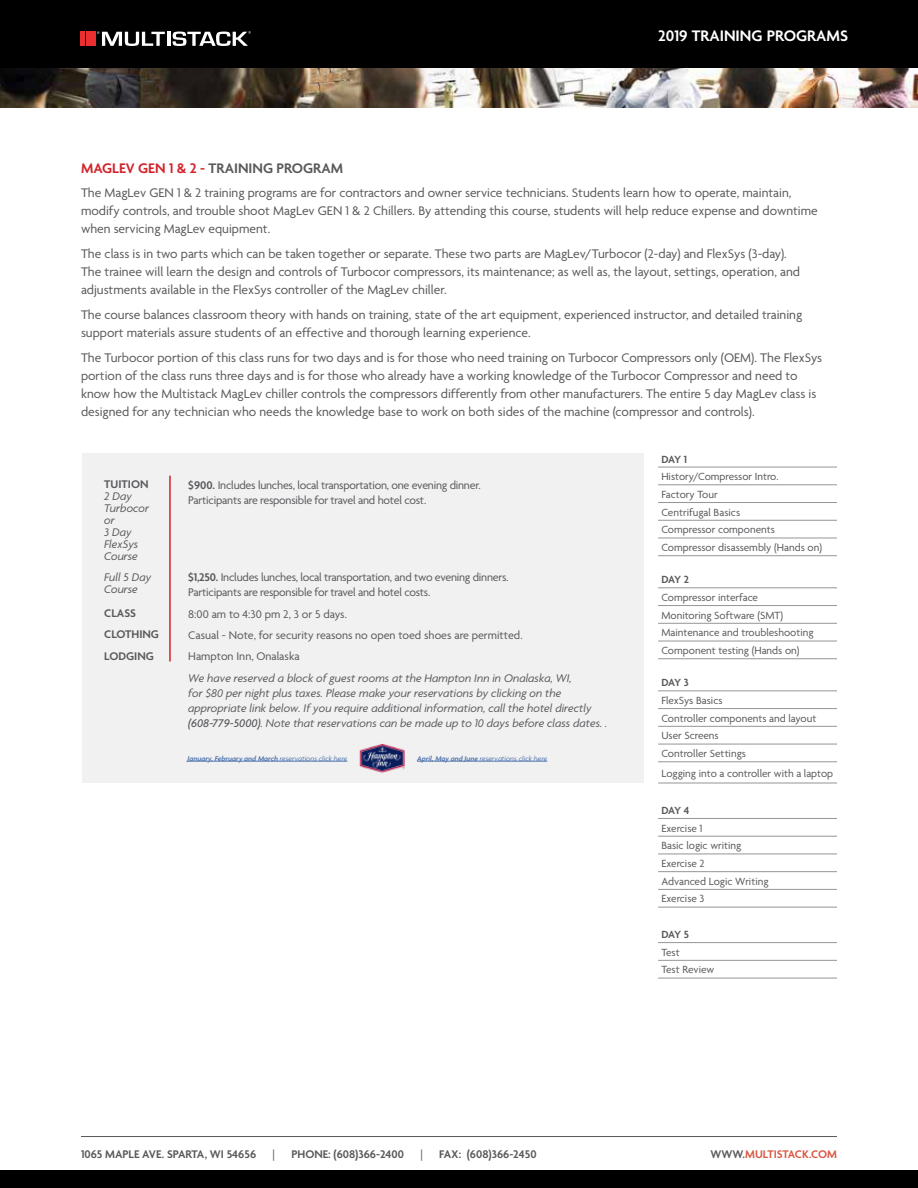
<style>
.page{position:relative;width:918px;height:1188px;background:#fff}
.page>*{position:absolute;margin:0;border:0;box-sizing:border-box;transform-origin:0 0}
.t1{font:600 16.5px "Agenda";color:#fff}
.t2{font:600 15px "Agenda";color:#58595b}
.t3{font:13.5px/18px "Agenda";color:#58595b}
.t4{font:italic 12px/12px "Agenda";color:#58595b}
.t5{font:12px/15px "Agenda";letter-spacing:-.02em;color:#58595b}
.t6{font:12px "Agenda";color:#58595b}
.t7{font:600 12px "Agenda";color:#58595b}
.t8{font:600 12px "Agenda";color:#d95943}
.t9{font:11.25px/17.7px "Agenda";color:#58595b}
.t10{font:600 11.25px "Agenda";letter-spacing:-.065em;color:#58595b}
.t11{font:italic 600 7.5px "Agenda";color:#4f73ad}
.t12{font:italic 7.5px "Agenda";color:#4f73ad}
.s1{color:#d2232a}
.s2{font-weight:600}
.s3{font-weight:500}
.s4{font-weight:400}
.s5{color:#58595b}
</style>
<div class="page">
<div style="left:82px;top:454px;width:562px;height:329px;background:#f1f1f2"></div>
<hr style="left:658px;top:467px;width:179px;height:1px;background:#939598">
<hr style="left:658px;top:485px;width:179px;height:1px;background:#939598">
<hr style="left:658px;top:502px;width:179px;height:1px;background:#939598">
<hr style="left:658px;top:520px;width:179px;height:1px;background:#939598">
<hr style="left:658px;top:538px;width:179px;height:1px;background:#939598">
<hr style="left:658px;top:555px;width:179px;height:1px;background:#939598">
<hr style="left:658px;top:588px;width:179px;height:1px;background:#939598">
<hr style="left:658px;top:691px;width:179px;height:1px;background:#939598">
<hr style="left:658px;top:708px;width:179px;height:1px;background:#939598">
<hr style="left:658px;top:605px;width:179px;height:1px;background:#939598">
<hr style="left:658px;top:623px;width:179px;height:1px;background:#939598">
<hr style="left:658px;top:641px;width:179px;height:1px;background:#939598">
<hr style="left:658px;top:726px;width:179px;height:1px;background:#939598">
<hr style="left:658px;top:744px;width:179px;height:1px;background:#939598">
<hr style="left:658px;top:762px;width:179px;height:1px;background:#939598">
<hr style="left:658px;top:783px;width:179px;height:1px;background:#939598">
<hr style="left:658px;top:818px;width:179px;height:1px;background:#939598">
<hr style="left:658px;top:836px;width:179px;height:1px;background:#939598">
<hr style="left:658px;top:854px;width:179px;height:1px;background:#939598">
<hr style="left:658px;top:871px;width:179px;height:1px;background:#939598">
<hr style="left:658px;top:889px;width:179px;height:1px;background:#939598">
<hr style="left:658px;top:907px;width:179px;height:1px;background:#939598">
<hr style="left:658px;top:942px;width:179px;height:1px;background:#939598">
<hr style="left:658px;top:960px;width:179px;height:1px;background:#939598">
<hr style="left:658px;top:978px;width:179px;height:1px;background:#939598">
<hr style="left:658px;top:659px;width:179px;height:1px;background:#939598">
<hr style="left:169px;top:476px;width:2px;height:186px;background:#d2232a">
<img style="left:0;top:68px;width:918px;height:40px">
<div style="left:0;top:0;width:918px;height:68px;background:#000"></div>
<hr style="left:167px;top:32px;width:3px;height:14px;background:#fff">
<div style="left:80px;top:32px;width:5px;height:14px;background:#eb2e2f"></div>
<div style="left:86px;top:32px;width:5px;height:14px;background:#eb2e2f"></div>
<hr style="left:92px;top:32px;width:4px;height:14px;background:#eb2e2f">
<svg style="left:97px;top:31px;width:68px;height:15px"></svg>
<svg style="left:173px;top:31px;width:78px;height:15px"></svg>
<hr style="left:81px;top:1136px;width:756px;height:1px;background:#58595b">
<div style="left:0;top:1170px;width:918px;height:18px;background:#000"></div>
<img style="left:359px;top:743px;width:46px;height:30px">
<hr style="left:188px;top:761px;width:159px;height:1px;background:#4f73ad">
<hr style="left:417px;top:761px;width:130px;height:1px;background:#4f73ad">
<p class="t1" style="left:658px;top:27px;width:191px">2019 TRAINING PROGRAMS</p>
<p class="t2" style="left:81px;top:160px;width:264px"><span class="s1">MAGLEV GEN 1 &amp; 2 -</span> TRAINING PROGRAM</p>
<p class="t3" style="left:81px;top:184px;width:738px">The MagLev GEN 1 &amp; 2 training programs are for contractors and owner service technicians. Students learn how to operate, maintain, modify controls, and trouble shoot MagLev GEN 1 &amp; 2 Chillers. By attending this course, students will help reduce expense and downtime when servicing MagLev equipment.</p>
<p class="t3" style="left:81px;top:245px;width:721px">The class is in two parts which can be taken together or separate. These two parts are MagLev/Turbocor (2-day) and FlexSys (3-day).<br>The trainee will learn the design and controls of Turbocor compressors, its maintenance; as well as, the layout, settings, operation, and adjustments available in the FlexSys controller of the MagLev chiller.</p>
<p class="t3" style="left:81px;top:305px;width:723px">The course balances classroom theory with hands on training, state of the art equipment, experienced instructor, and detailed training support materials assure students of an effective and thorough learning experience.</p>
<p class="t3" style="left:81px;top:348px;width:743px">The Turbocor portion of this class runs for two days and is for those who need training on Turbocor Compressors only (OEM). The FlexSys portion of the class runs three days and is for those who already have a working knowledge of the Turbocor Compressor and need to know how the Multistack MagLev chiller controls the compressors differently from other manufacturers. The entire 5 day MagLev class is designed for any technician who needs the knowledge base to work on both sides of the machine (compressor and controls).</p>
<p class="t7" style="left:104px;top:478px;width:46px">TUITION</p>
<p class="t4" style="left:104px;top:490px;width:46px">2 Day<br>Turbocor or<br>3 Day<br>FlexSys<br>Course</p>
<p class="t5" style="left:188px;top:477px;width:294px"><span class="s2">$900.</span> Includes lunches, local transportation, one evening dinner.<br>Participants are responsible for travel and hotel cost.</p>
<p class="t4" style="left:104px;top:571px;width:49px">Full 5 Day<br>Course</p>
<p class="t5" style="left:188px;top:570px;width:322px"><span class="s2">$1,250.</span> Includes lunches, local transportation, and two evening dinners.<br>Participants are responsible for travel and hotel costs.</p>
<p class="t7" style="left:104px;top:607px;width:33px">CLASS</p>
<p class="t6" style="left:188px;top:607px;width:160px">8:00 am to 4:30 pm 2, 3 or 5 days.</p>
<p class="t7" style="left:104px;top:628px;width:56px">CLOTHING</p>
<p class="t6" style="left:188px;top:628px;width:336px">Casual - Note, for security reasons no open toed shoes are permitted.</p>
<p class="t7" style="left:104px;top:650px;width:51px">LODGING</p>
<p class="t6" style="left:188px;top:649px;width:113px">Hampton Inn, Onalaska</p>
<p class="t4" style="left:188px;top:670px;width:421px;line-height:15px">We have reserved a block of guest rooms at the Hampton Inn in Onalaska, WI,<br>for $80 per night plus taxes. Please make your reservations by clicking on the appropriate link below. If you require additional information, call the hotel directly <span class="s3">(608-779-5000)</span>. Note that reservations can be made up to 10 days before class dates. .</p>
<p class="t11" style="left:188px;top:754px;width:161px">January, February and March <span class="s4">reservations click here</span></p>
<p class="t12" style="left:417px;top:754px;width:132px"><span class="s2">April, May and June</span> reservations click here</p>
<p class="t10" style="left:661px;top:454px;width:27px">DAY 1</p>
<p class="t9" style="left:661px;top:468px;width:162px">History/Compressor Intro.<br>Factory Tour<br>Centrifugal Basics<br>Compressor components<br>Compressor disassembly (Hands on)</p>
<p class="t10" style="left:661px;top:574px;width:29px">DAY 2</p>
<p class="t9" style="left:661px;top:588px;width:154px">Compressor interface<br>Monitoring Software (SMT)<br>Maintenance and troubleshooting<br>Component testing (Hands on)</p>
<p class="t10" style="left:661px;top:677px;width:29px">DAY 3</p>
<p class="t9" style="left:661px;top:691px;width:157px">FlexSys Basics<br>Controller components and layout<br>User Screens<br>Controller Settings</p>
<p class="t9" style="left:661px;top:764px;width:173px">Logging into a controller with a laptop</p>
<p class="t10" style="left:661px;top:804px;width:30px">DAY 4</p>
<p class="t9" style="left:661px;top:819px;width:109px">Exercise 1<br>Basic logic writing<br>Exercise 2<br>Advanced Logic Writing<br>Exercise 3</p>
<p class="t10" style="left:661px;top:928px;width:29px">DAY 5</p>
<p class="t9" style="left:661px;top:943px;width:54px">Test<br>Test Review</p>
<p class="t7" style="left:81px;top:1148px;width:177px">1065 MAPLE AVE. SPARTA, WI 54656</p>
<p class="t5" style="left:273px;top:1146px;width:4px">|</p>
<p class="t7" style="left:291px;top:1148px;width:114px">PHONE: (608)366-2400</p>
<p class="t5" style="left:420px;top:1146px;width:4px">|</p>
<p class="t7" style="left:439px;top:1148px;width:99px">FAX: (608)366-2450</p>
<p class="t8" style="left:711px;top:1148px;width:128px"><span class="s5">WWW.</span>MULTISTACK.COM</p>
</div>
